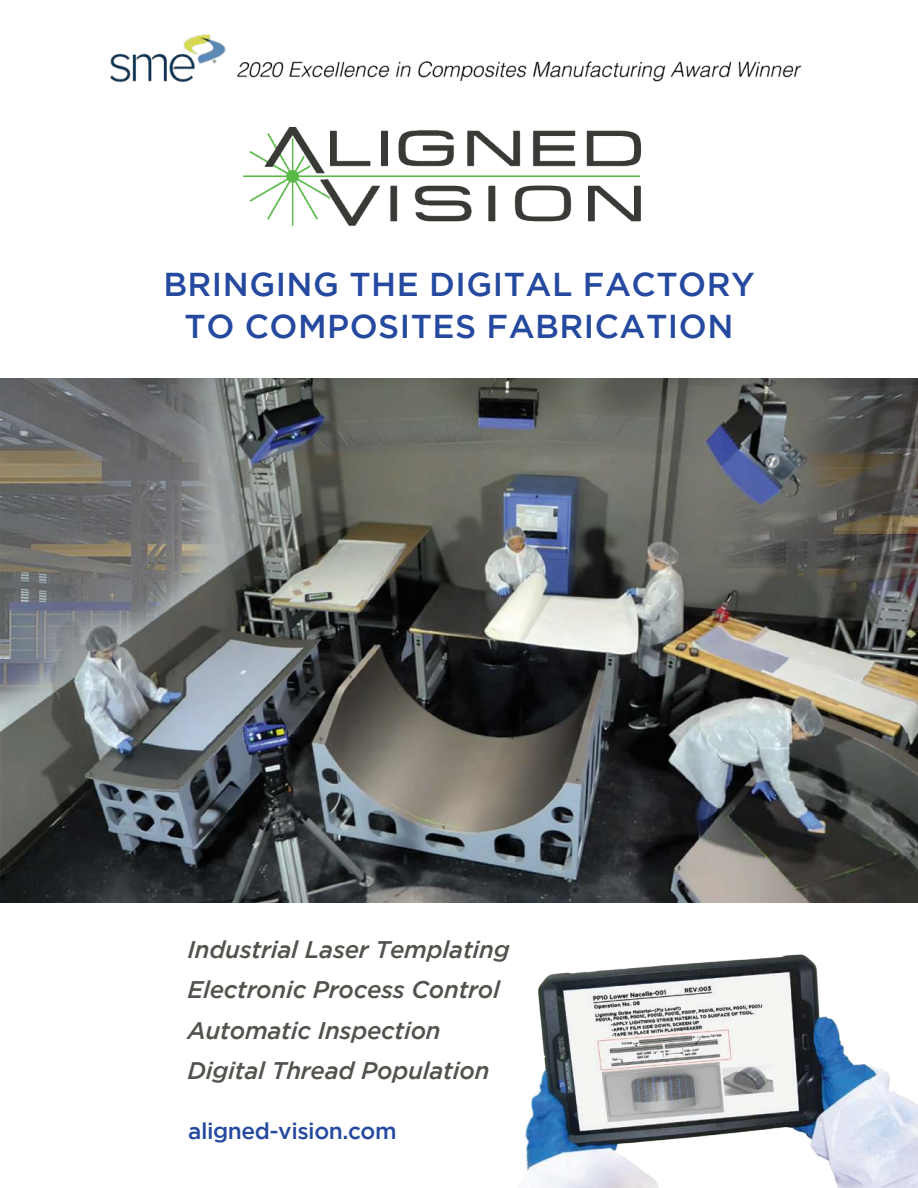
<style>
.page{position:relative;width:918px;height:1188px;background:#fff}
.page>*{position:absolute;margin:0;border:0;box-sizing:border-box;transform-origin:0 0}
.t1{font:500 33px/42px "Gotham";letter-spacing:.015em;color:#24499f;text-align:center}
.t2{font:italic 500 24px/40.5px "Gotham";letter-spacing:-.01em;color:#53524d}
.t3{font:500 22.65px "Gotham";letter-spacing:-.02em;color:#24499f}
</style>
<div class="page">
<img style="left:0;top:378px;width:918px;height:525px">
<img style="left:243px;top:127px;width:398px;height:99px">
<img style="left:525px;top:954px;width:393px;height:234px">
<img style="left:110px;top:34px;width:692px;height:49px">
<h1 class="t1" style="left:163px;top:265px;width:593px">BRINGING THE DIGITAL FACTORY<br>TO COMPOSITES FABRICATION</h1>
<p class="t2" style="left:188px;top:931px;width:324px">Industrial Laser Templating<br>Electronic Process Control<br>Automatic Inspection<br>Digital Thread Population</p>
<p class="t3" style="left:188px;top:1123px;width:210px">aligned-vision.com</p>
</div>
